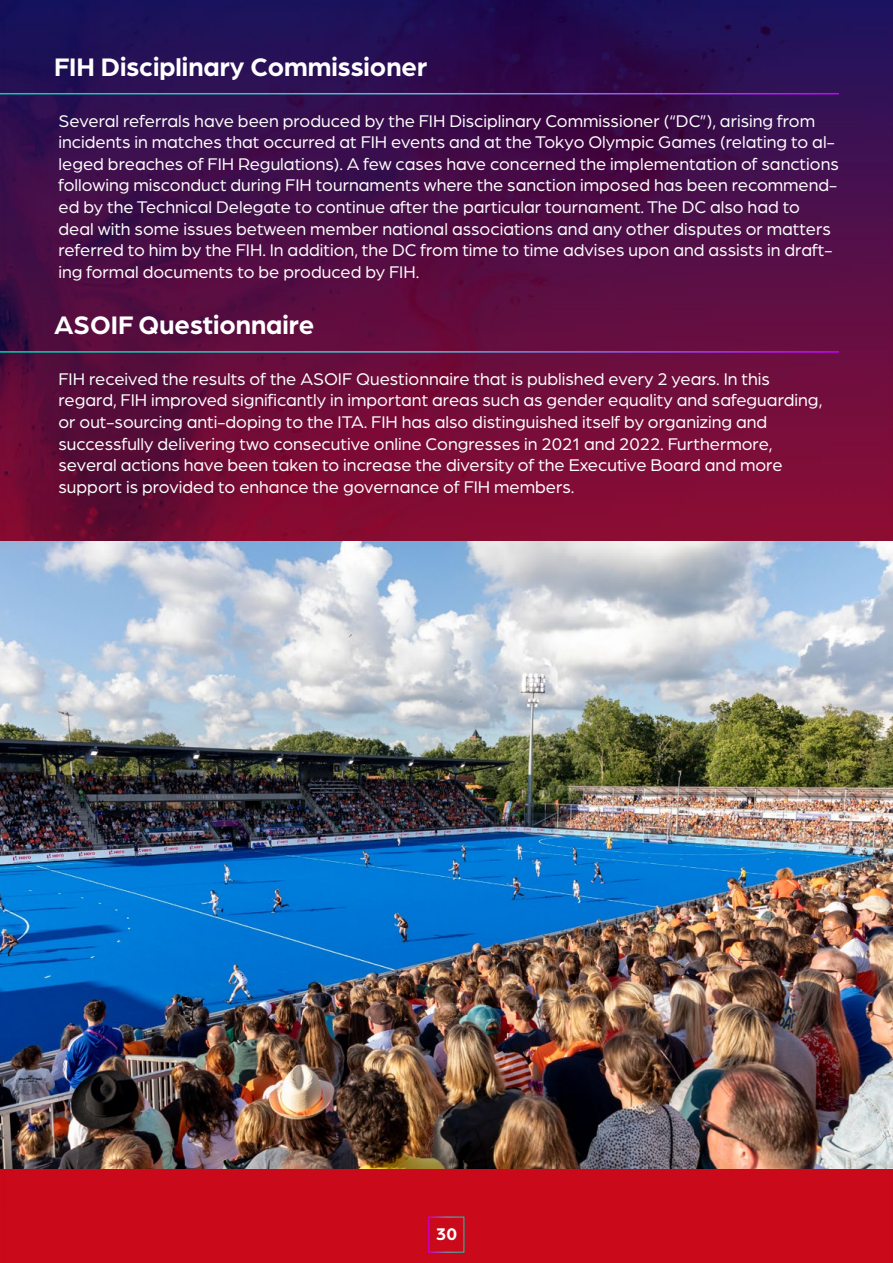
<style>
.page{position:relative;width:893px;height:1263px;background:#fff}
.page>*{position:absolute;margin:0;border:0;box-sizing:border-box;transform-origin:0 0}
.t1{font:700 27px "Arboria";color:#fff}
.t2{font:18px/21.6px "Arboria";color:#fff}
.t3{font:700 18px "Arboria";color:#fff}
</style>
<div class="page">
<img style="left:0;top:0;width:893px;height:1263px">
<hr style="left:0;top:351px;width:839px;height:2px;background:#fff">
<hr style="left:0;top:93px;width:839px;height:1px;background:#fff">
<img style="left:0;top:541px;width:893px;height:627px">
<h1 class="t1" style="left:54px;top:49px;width:375px">FIH Disciplinary Commissioner</h1>
<p class="t2" style="left:58px;top:109px;width:782px">Several referrals have been produced by the FIH Disciplinary Commissioner (“DC”), arising from incidents in matches that occurred at FIH events and at the Tokyo Olympic Games (relating to al&shy;leged breaches of FIH Regulations). A few cases have concerned the implementation of sanctions following misconduct during FIH tournaments where the sanction imposed has been recommend&shy;ed by the Technical Delegate to continue after the particular tournament. The DC also had to deal with some issues between member national associations and any other disputes or matters referred to him by the FIH. In addition, the DC from time to time advises upon and assists in draft&shy;ing formal documents to be produced by FIH.</p>
<h1 class="t1" style="left:54px;top:307px;width:262px">ASOIF Questionnaire</h1>
<p class="t2" style="left:58px;top:367px;width:765px">FIH received the results of the ASOIF Questionnaire that is published every 2 years. In this regard, FIH improved significantly in important areas such as gender equality and safeguarding, or out-sourcing anti-doping to the ITA. FIH has also distinguished itself by organizing and successfully delivering two consecutive online Congresses in 2021 and 2022. Furthermore, several actions have been taken to increase the diversity of the Executive Board and more support is provided to enhance the governance of FIH members.</p>
<p class="t3" style="left:436px;top:1222px;width:23px">30</p>
</div>
